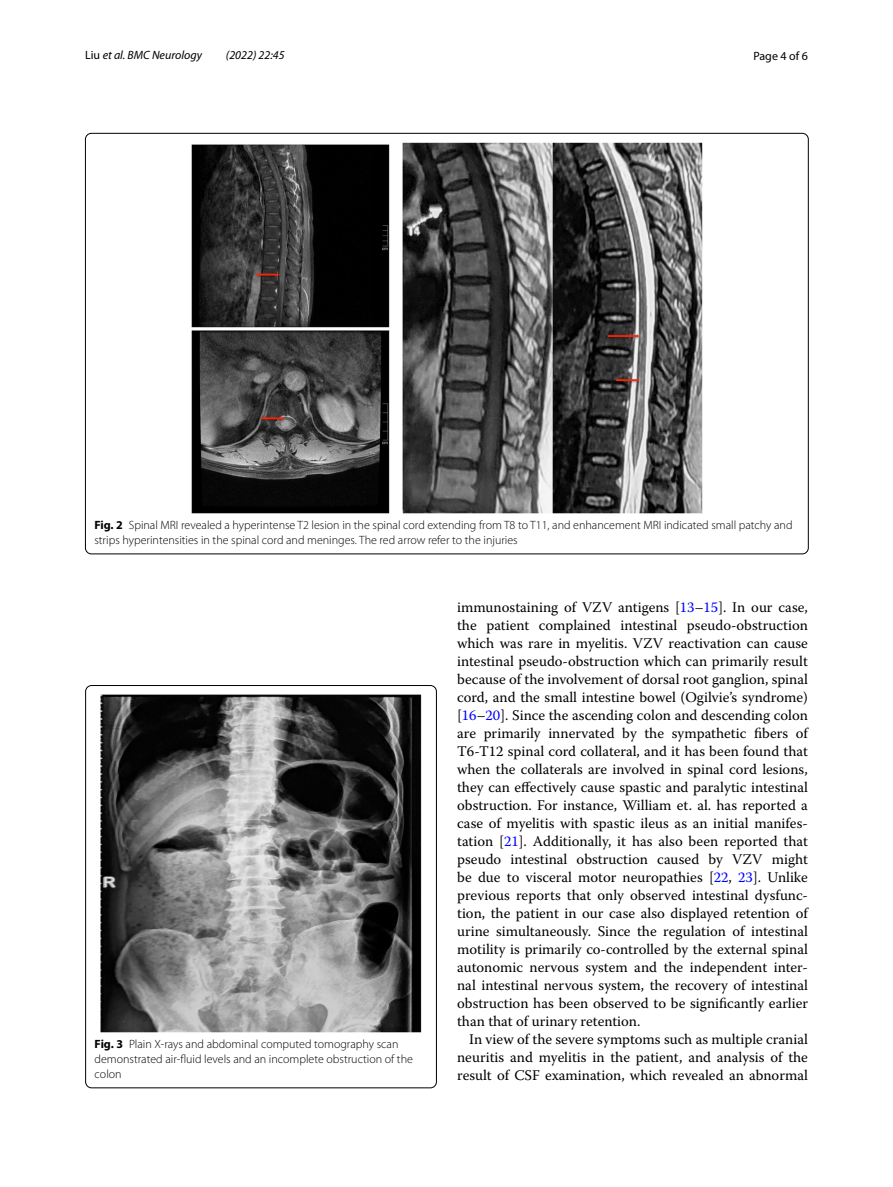
<style>
.page{position:relative;width:893px;height:1187px;background:#fff}
.page>*{position:absolute;margin:0;border:0;box-sizing:border-box;transform-origin:0 0}
.t1{font:14.7px/18px "Warnock Pro";color:#000;text-align:justify}
.t2{font:300 12px/15px "Myriad Pro";color:#000}
.t3{font:italic 12px "Myriad Pro";color:#000}
.t4{font:12px "Myriad Pro";color:#000}
.s1{font-style:normal}
.s2{font-weight:700}
.s3{color:#00f}
</style>
<div class="page">
<img style="left:192px;top:142px;width:510px;height:372px">
<img style="left:100px;top:694px;width:322px;height:338px">
<div style="left:85px;top:685px;width:352px;height:402px;border:1px solid #000;border-radius:6px"></div>
<p class="t3" style="left:85px;top:48px;width:118px"><span class="s1">Liu</span> et al. BMC Neurology</p>
<p class="t3" style="left:226px;top:48px;width:60px">(2022) 22:45</p>
<p class="t4" style="left:753px;top:48px;width:56px">Page 4 of 6</p>
<p class="t2" style="left:94px;top:517px;width:700px"><span class="s2">Fig. 2</span> Spinal MRI revealed a hyperintense T2 lesion in the spinal cord extending from T8 to T11, and enhancement MRI indicated small patchy and strips hyperintensities in the spinal cord and meninges. The red arrow refer to the injuries</p>
<p class="t2" style="left:95px;top:1036px;width:320px"><span class="s2">Fig. 3</span> Plain X-rays and abdominal computed tomography scan demonstrated air-fluid levels and an incomplete obstruction of the colon</p>
<p class="t1" style="left:457px;top:597px;width:352px">immunostaining of VZV antigens [<span class="s3">13</span>–<span class="s3">15</span>]. In our case, the patient complained intestinal pseudo-obstruction which was rare in myelitis. VZV reactivation can cause intestinal pseudo-obstruction which can primarily result because of the involvement of dorsal root ganglion, spinal cord, and the small intestine bowel (Ogilvie’s syndrome) [<span class="s3">16</span>–<span class="s3">20</span>]. Since the ascending colon and descending colon are primarily innervated by the sympathetic fibers of T6-T12 spinal cord collateral, and it has been found that when the collaterals are involved in spinal cord lesions, they can effectively cause spastic and paralytic intestinal obstruction. For instance, William et. al. has reported a case of myelitis with spastic ileus as an initial manifes&shy;tation [<span class="s3">21</span>]. Additionally, it has also been reported that pseudo intestinal obstruction caused by VZV might be due to visceral motor neuropathies [<span class="s3">22</span>, <span class="s3">23</span>]. Unlike previous reports that only observed intestinal dysfunc&shy;tion, the patient in our case also displayed retention of urine simultaneously. Since the regulation of intestinal motility is primarily co-controlled by the external spinal autonomic nervous system and the independent inter&shy;nal intestinal nervous system, the recovery of intestinal obstruction has been observed to be significantly earlier than that of urinary retention.</p>
<p class="t1" style="left:457px;top:1029px;width:352px;text-indent:12px">In view of the severe symptoms such as multiple cranial neuritis and myelitis in the patient, and analysis of the result of CSF examination, which revealed an abnormal</p>
</div>
